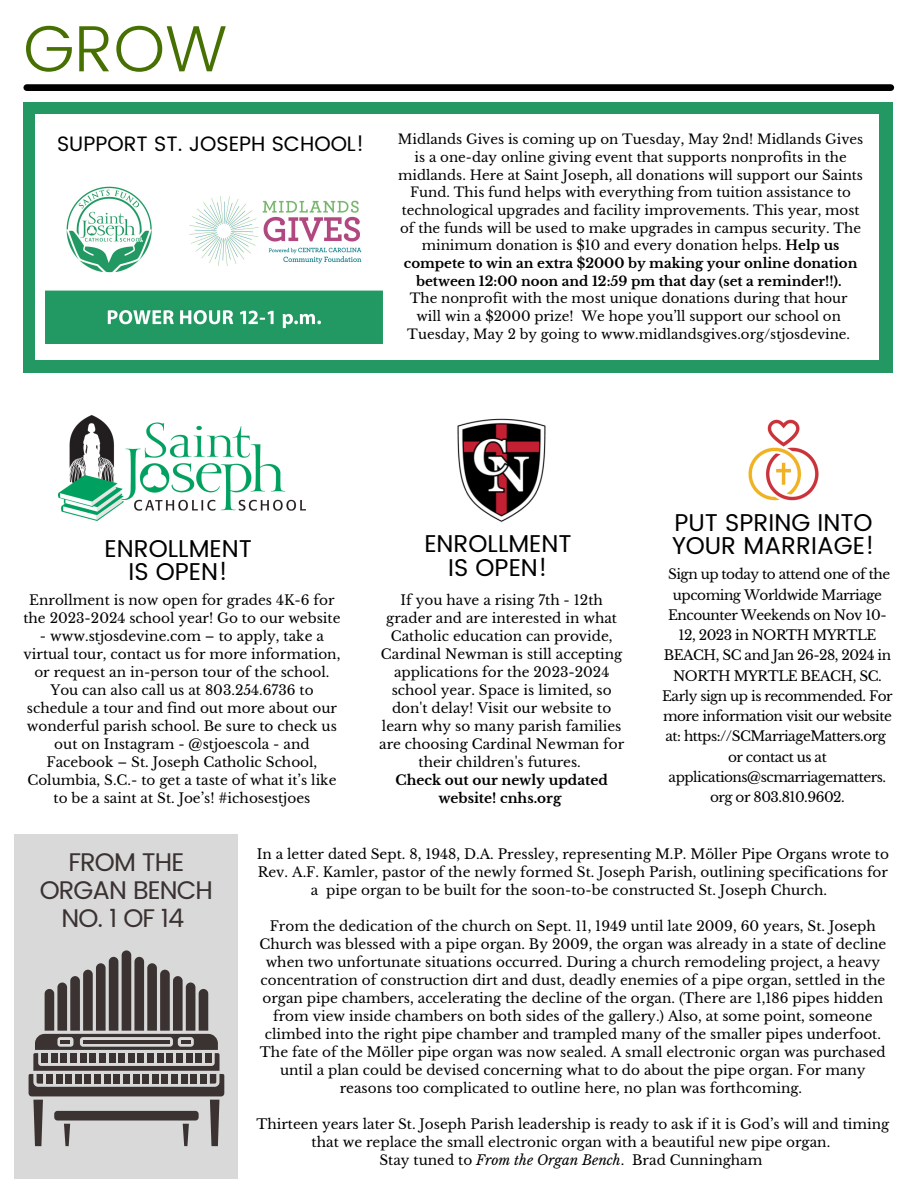
<style>
.page{position:relative;width:918px;height:1188px;background:#fff}
.page>*{position:absolute;margin:0;border:0;box-sizing:border-box;transform-origin:0 0}
.t1{font:300 65.4px "Poppins";color:#467102}
.t2{font:25.5px/28.2px "Poppins";letter-spacing:-.035em;color:#3b3232;text-align:center}
.t3{font:24.3px/23.7px "Poppins";color:#000;text-align:center}
.t4{font:20.85px "Poppins";color:#000}
.t5{font:13.65px/18px "Libre Baskerville";color:#000;text-align:center}
.t6{font:13.65px/20.2px "Libre Baskerville";letter-spacing:-.035em;color:#000;text-align:center}
.t7{font:700 13.65px/18px "Libre Baskerville";color:#000;text-align:center}
.t8{font:13.35px/17.7px "Libre Baskerville";color:#000;text-align:center}
.s1{font-weight:700}
.s2{font-style:italic}
</style>
<div class="page">
<div style="left:27px;top:84px;width:864px;height:7px;background:#000"></div>
<img style="left:59px;top:416px;width:246px;height:104px">
<img style="left:457px;top:418px;width:89px;height:104px">
<div style="left:23px;top:102px;width:869px;height:270px;background:#249863"></div>
<div style="left:36px;top:115px;width:843px;height:245px;background:#fff"></div>
<img style="left:45px;top:186px;width:338px;height:157px">
<div style="left:14px;top:835px;width:223px;height:344px;background:#d9d9d9"></div>
<svg style="left:29px;top:950px;width:195px;height:196px"></svg>
<div style="left:200px;top:1074px;width:7px;height:10px;background:#3b3232"></div>
<div style="left:41px;top:1053px;width:7px;height:10px;background:#3b3232"></div>
<div style="left:70px;top:1053px;width:7px;height:10px;background:#3b3232"></div>
<div style="left:90px;top:1053px;width:6px;height:10px;background:#3b3232"></div>
<div style="left:80px;top:1053px;width:6px;height:10px;background:#3b3232"></div>
<div style="left:162px;top:1074px;width:6px;height:10px;background:#3b3232"></div>
<div style="left:181px;top:1074px;width:6px;height:10px;background:#3b3232"></div>
<div style="left:152px;top:1074px;width:7px;height:10px;background:#3b3232"></div>
<div style="left:171px;top:1074px;width:7px;height:10px;background:#3b3232"></div>
<img style="left:748px;top:419px;width:71px;height:82px">
<h1 class="t1" style="left:23px;top:11px;width:206px">GROW</h1>
<h3 class="t4" style="left:57px;top:132px;width:309px">SUPPORT ST. JOSEPH SCHOOL!</h3>
<p class="t8" style="left:398px;top:131px;width:467px">Midlands Gives is coming up on Tuesday, May 2nd! Midlands Gives is a one-day online giving event that supports nonprofits in the midlands. Here at Saint Joseph, all donations will support our Saints Fund. This fund helps with everything from tuition assistance to technological upgrades and facility improvements. This year, most of the funds will be used to make upgrades in campus security. The minimum donation is $10 and every donation helps. <span class="s1">Help us compete to win an extra $2000 by making your online donation between 12:00 noon and 12:59 pm that day (set a reminder!!).</span></p>
<p class="t8" style="left:407px;top:290px;width:444px">The nonprofit with the most unique donations during that hour will win a $2000 prize! We hope you’ll support our school on<br>Tuesday, May 2 by going to www.midlandsgives.org/stjosdevine.</p>
<h3 class="t3" style="left:105px;top:537px;width:149px">ENROLLMENT<br>IS OPEN!</h3>
<p class="t5" style="left:23px;top:591px;width:319px">Enrollment is now open for grades 4K-6 for the 2023-2024 school year! Go to our website</p>
<p class="t5" style="left:24px;top:627px;width:318px">- www.stjosdevine.com – to apply, take a virtual tour, contact us for more information, or request an in-person tour of the school.<br>You can also call us at 803.254.6736 to schedule a tour and find out more about our wonderful parish school. Be sure to check us out on Instagram - @stjoescola - and Facebook – St. Joseph Catholic School, Columbia, S.C.- to get a taste of what it’s like to be a saint at St. Joe’s! #ichosestjoes</p>
<h3 class="t3" style="left:424px;top:532px;width:149px">ENROLLMENT<br>IS OPEN!</h3>
<p class="t5" style="left:379px;top:591px;width:247px">If you have a rising 7th - 12th grader and are interested in what<br>Catholic education can provide,<br>Cardinal Newman is still accepting applications for the 2023-2024 school year. Space is limited, so don't delay! Visit our website to learn why so many parish families are choosing Cardinal Newman for their children's futures.</p>
<p class="t7" style="left:395px;top:771px;width:214px">Check out our newly updated website! cnhs.org</p>
<h3 class="t3" style="left:672px;top:511px;width:204px;text-align:left">PUT SPRING INTO<br>YOUR MARRIAGE!</h3>
<p class="t6" style="left:662px;top:565px;width:232px">Sign up today to attend one of the upcoming Worldwide Marriage<br>Encounter Weekends on Nov 10-<br>12, 2023 in NORTH MYRTLE<br>BEACH, SC and Jan 26-28, 2024 in<br>NORTH MYRTLE BEACH, SC.<br>Early sign up is recommended. For more information visit our website at: https://SCMarriageMatters.org or contact us at applications@scmarriagematters. org or 803.810.9602.</p>
<h2 class="t2" style="left:40px;top:848px;width:175px">FROM THE<br>ORGAN BENCH<br>NO. 1 OF 14</h2>
<p class="t5" style="left:257px;top:845px;width:634px">In a letter dated Sept. 8, 1948, D.A. Pressley, representing M.P. Möller Pipe Organs wrote to<br>Rev. A.F. Kamler, pastor of the newly formed St. Joseph Parish, outlining specifications for a pipe organ to be built for the soon-to-be constructed St. Joseph Church.</p>
<p class="t5" style="left:259px;top:917px;width:628px">From the dedication of the church on Sept. 11, 1949 until late 2009, 60 years, St. Joseph Church was blessed with a pipe organ. By 2009, the organ was already in a state of decline when two unfortunate situations occurred. During a church remodeling project, a heavy concentration of construction dirt and dust, deadly enemies of a pipe organ, settled in the organ pipe chambers, accelerating the decline of the organ. (There are 1,186 pipes hidden from view inside chambers on both sides of the gallery.) Also, at some point, someone climbed into the right pipe chamber and trampled many of the smaller pipes underfoot.<br>The fate of the Möller pipe organ was now sealed. A small electronic organ was purchased until a plan could be devised concerning what to do about the pipe organ. For many reasons too complicated to outline here, no plan was forthcoming.</p>
<p class="t5" style="left:256px;top:1115px;width:634px">Thirteen years later St. Joseph Parish leadership is ready to ask if it is God’s will and timing that we replace the small electronic organ with a beautiful new pipe organ.<br>Stay tuned to <span class="s2">From the Organ Bench</span>. Brad Cunningham</p>
</div>
